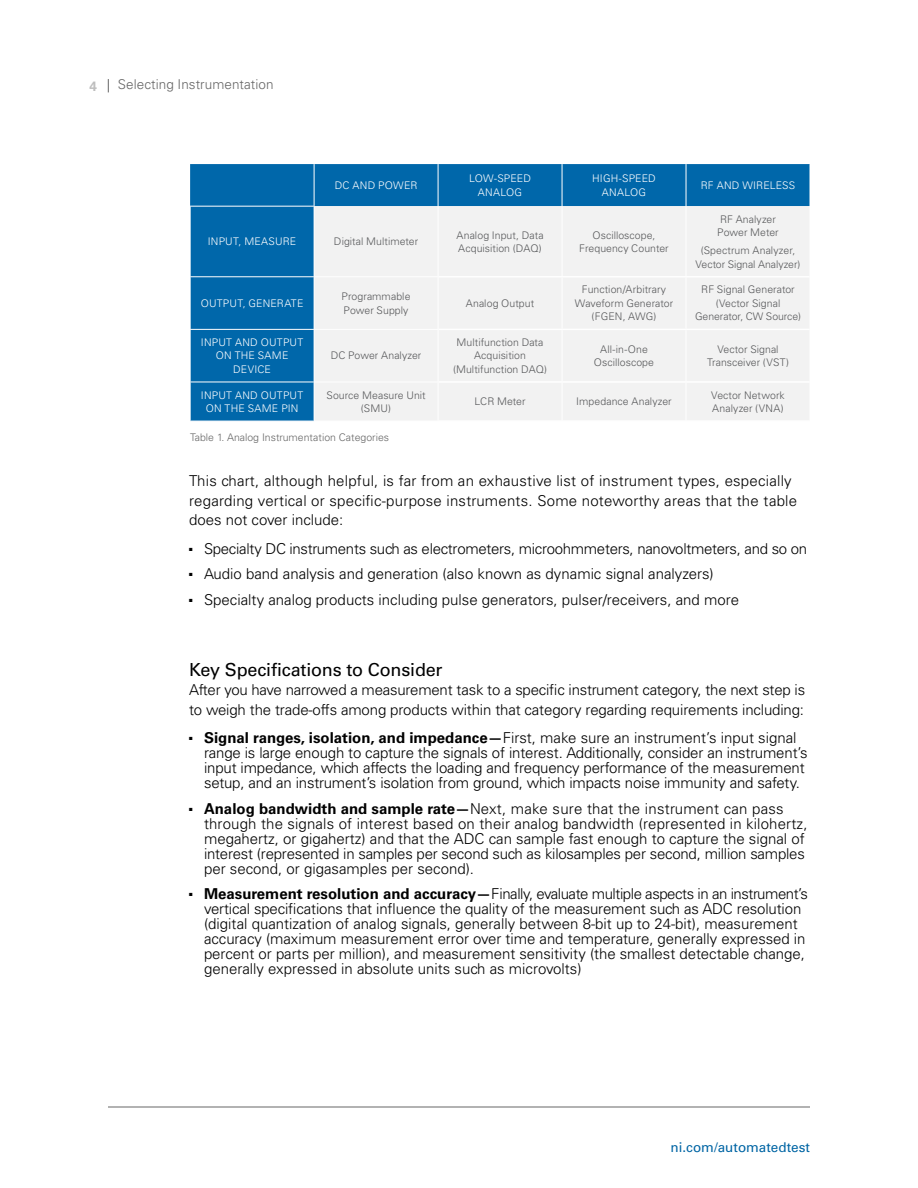
<style>
.page{position:relative;width:918px;height:1188px;background:#fff}
.page>*{position:absolute;margin:0;border:0;box-sizing:border-box;transform-origin:0 0}
.t1{font:18px "Univers LT Std";letter-spacing:-.01em;color:#000}
.t2{font:300 15px/15px "Univers LT Std";letter-spacing:-.005em;color:#000}
.t3{font:300 15px/19.5px "Univers LT Std";letter-spacing:.015em;color:#000}
.t4{font:300 13.5px "Univers LT Std";letter-spacing:.005em;color:#666}
.t5{font:13.5px "Univers LT Std";color:#0065a4}
.t6{font:700 13.5px "Univers LT Std";color:#bfbfbf}
.t7{font:300 10.5px/13.5px "Univers LT Std";letter-spacing:.005em;color:#57585a;text-align:center}
.t8{font:300 10.5px/13.5px "Univers LT Std";letter-spacing:.02em;color:#fff;text-align:center}
.t9{font:300 10.5px "Univers LT Std";color:#666}
.s1{font-weight:700}
</style>
<div class="page">
<hr style="left:108px;top:1107px;width:702px;height:1px;background:#666">
<svg style="left:108px;top:79px;width:1px;height:13px"></svg>
<div style="left:191px;top:165px;width:619px;height:256px;background:#0067aa"></div>
<div style="left:314px;top:206px;width:496px;height:215px;background:#f2f2f2"></div>
<hr style="left:314px;top:276px;width:124px;height:1px;background:#fff">
<hr style="left:314px;top:164px;width:1px;height:42px;background:#fff">
<hr style="left:438px;top:164px;width:1px;height:42px;background:#fff">
<hr style="left:562px;top:164px;width:1px;height:42px;background:#fff">
<hr style="left:686px;top:164px;width:1px;height:42px;background:#fff">
<hr style="left:438px;top:206px;width:1px;height:70px;background:#fff">
<hr style="left:562px;top:206px;width:1px;height:70px;background:#fff">
<hr style="left:686px;top:206px;width:1px;height:70px;background:#fff">
<hr style="left:438px;top:277px;width:1px;height:52px;background:#fff">
<hr style="left:562px;top:278px;width:1px;height:51px;background:#fff">
<hr style="left:686px;top:278px;width:1px;height:51px;background:#fff">
<hr style="left:438px;top:330px;width:1px;height:52px;background:#fff">
<hr style="left:562px;top:330px;width:1px;height:51px;background:#fff">
<hr style="left:686px;top:330px;width:1px;height:51px;background:#fff">
<hr style="left:438px;top:382px;width:1px;height:39px;background:#fff">
<hr style="left:562px;top:383px;width:1px;height:37px;background:#fff">
<hr style="left:686px;top:383px;width:1px;height:37px;background:#fff">
<hr style="left:438px;top:276px;width:124px;height:2px;background:#fff">
<hr style="left:562px;top:276px;width:124px;height:2px;background:#fff">
<hr style="left:686px;top:276px;width:124px;height:2px;background:#fff">
<hr style="left:314px;top:329px;width:124px;height:1px;background:#fff">
<hr style="left:314px;top:382px;width:124px;height:1px;background:#fff">
<hr style="left:438px;top:329px;width:124px;height:1px;background:#fff">
<hr style="left:562px;top:329px;width:124px;height:1px;background:#fff">
<hr style="left:686px;top:329px;width:124px;height:1px;background:#fff">
<hr style="left:438px;top:381px;width:124px;height:2px;background:#fff">
<hr style="left:562px;top:381px;width:124px;height:2px;background:#fff">
<hr style="left:686px;top:381px;width:124px;height:2px;background:#fff">
<hr style="left:438px;top:420px;width:124px;height:2px;background:#fff">
<hr style="left:562px;top:420px;width:124px;height:2px;background:#fff">
<hr style="left:686px;top:420px;width:124px;height:2px;background:#fff">
<hr style="left:190px;top:206px;width:124px;height:1px;background:#fff">
<hr style="left:314px;top:207px;width:1px;height:69px;background:#fff">
<hr style="left:314px;top:330px;width:1px;height:52px;background:#fff">
<hr style="left:190px;top:276px;width:124px;height:1px;background:#fff">
<hr style="left:190px;top:329px;width:124px;height:1px;background:#fff">
<hr style="left:314px;top:277px;width:1px;height:52px;background:#fff">
<hr style="left:190px;top:382px;width:124px;height:1px;background:#fff">
<hr style="left:314px;top:382px;width:1px;height:39px;background:#fff">
<p class="t6" style="left:90px;top:78px;width:9px">4</p>
<p class="t4" style="left:118px;top:76px;width:157px">Selecting Instrumentation</p>
<p class="t8" style="left:335px;top:178px;width:27px">DC and</p>
<p class="t8" style="left:378px;top:178px;width:16px">Power</p>
<p class="t8" style="left:469px;top:172px;width:9px">Low</p>
<p class="t8" style="left:478px;top:172px;width:46px">-Speed<br>Analog</p>
<p class="t8" style="left:602px;top:172px;width:46px;text-align:left;text-indent:-10px">High-Speed<br>Analog</p>
<p class="t8" style="left:701px;top:178px;width:25px">RF and</p>
<p class="t8" style="left:742px;top:178px;width:41px">Wireless</p>
<p class="t8" style="left:208px;top:235px;width:45px">Input, Meas</p>
<p class="t8" style="left:275px;top:235px;width:15px">ure</p>
<p class="t7" style="left:334px;top:235px;width:86px">Digital M ultimeter</p>
<p class="t7" style="left:457px;top:228px;width:89px;text-align:left">Analog Input, Data<br>Acquisition (DAQ)</p>
<p class="t7" style="left:579px;top:228px;width:91px">Oscilloscope,<br>Frequency Counter</p>
<p class="t7" style="left:717px;top:212px;width:63px;text-align:left">RF Analyzer<br>Power M eter</p>
<p class="t7" style="left:696px;top:244px;width:106px">(Spectrum Analyzer,<br>Vector Signal Analyzer)</p>
<p class="t8" style="left:201px;top:296px;width:56px">Output, Generate</p>
<p class="t7" style="left:342px;top:290px;width:70px;text-align:left">Programmable<br>Power Supply</p>
<p class="t7" style="left:466px;top:296px;width:70px">Analog Output</p>
<p class="t7" style="left:575px;top:283px;width:100px">Function/Arbitrary<br>Waveform G enerator (FGEN, AWG)</p>
<p class="t7" style="left:695px;top:283px;width:107px">RF Signal Generator (Vector Signal<br>G enerator, CW Source)</p>
<p class="t8" style="left:201px;top:336px;width:43px">Input and</p>
<p class="t8" style="left:261px;top:336px;width:42px">Output</p>
<p class="t8" style="left:216px;top:349px;width:27px">on the</p>
<p class="t8" style="left:258px;top:349px;width:30px">Same</p>
<p class="t8" style="left:233px;top:363px;width:15px">Device</p>
<p class="t8" style="left:201px;top:388px;width:43px">Input and</p>
<p class="t8" style="left:261px;top:388px;width:42px">Output</p>
<p class="t8" style="left:206px;top:402px;width:27px">on the</p>
<p class="t8" style="left:248px;top:402px;width:52px">Same PIN</p>
<p class="t7" style="left:331px;top:349px;width:92px">DC Power Analyzer</p>
<p class="t7" style="left:453px;top:336px;width:96px">M ultifunction Data<br>Acquisition<br>(M ultifunction DAQ)</p>
<p class="t7" style="left:594px;top:342px;width:62px">All-in-One<br>Oscilloscope</p>
<p class="t7" style="left:707px;top:342px;width:84px">Vector Signal<br>Transceiver (VST)</p>
<p class="t7" style="left:326px;top:388px;width:101px">Source M easure U nit (SMU)</p>
<p class="t7" style="left:474px;top:395px;width:53px">LCR M eter</p>
<p class="t7" style="left:576px;top:395px;width:97px">Impedance Analyzer</p>
<p class="t7" style="left:711px;top:388px;width:75px;text-align:left">Vector Network<br>Analyzer (VNA)</p>
<p class="t9" style="left:190px;top:431px;width:201px">Table 1. Analog Instrumentation Categories</p>
<p class="t3" style="left:189px;top:471px;width:610px">This chart, although helpful, is far from an exhaustive list of instrument types, especially regarding vertical or specific-purpose instruments. Some noteworthy areas that the table does not cover include:</p>
<p class="t2" style="left:189px;top:541px;width:620px">■ Specialty DC instruments such as electrometers, microohmmeters, nanovoltmeters, and so on</p>
<p class="t2" style="left:189px;top:566px;width:526px">■ Audio band analysis and generation (also known as dynamic signal analyzers)</p>
<p class="t2" style="left:189px;top:592px;width:552px">■ Specialty analog products including pulse generators, pulser/receivers, and more</p>
<p class="t1" style="left:189px;top:659px;width:255px">Key Specifications to Consider</p>
<p class="t2" style="left:189px;top:680px;width:618px;line-height:19.5px">After you have narrowed a measurement task to a specific instrument category, the next step is to weigh the trade-offs among products within that category regarding requirements including:</p>
<p class="t2" style="left:204px;top:730px;width:605px;text-indent:-15px">■ <span class="s1">Signal ranges, isolation, and impedance—</span>First, make sure an instrument’s input signal range is large enough to capture the signals of interest. Additionally, consider an instrument’s input impedance, which affects the loading and frequency performance of the measurement setup, and an instrument’s isolation from ground, which impacts noise immunity and safety.</p>
<p class="t2" style="left:204px;top:801px;width:605px;text-indent:-15px">■ <span class="s1">Analog bandwidth and sample rate—</span>Next, make sure that the instrument can pass through the signals of interest based on their analog bandwidth (represented in kilohertz, megahertz, or gigahertz) and that the ADC can sample fast enough to capture the signal of interest (represented in samples per second such as kilosamples per second, million samples per second, or gigasamples per second).</p>
<p class="t2" style="left:204px;top:886px;width:606px;text-indent:-15px">■ <span class="s1">Measurement resolution and accuracy—</span>Finally, evaluate multiple aspects in an instrument’s vertical specifications that influence the quality of the measurement such as ADC resolution (digital quantization of analog signals, generally between 8-bit up to 24-bit), measurement accuracy (maximum measurement error over time and temperature, generally expressed in percent or parts per million), and measurement sensitivity (the smallest detectable change, generally expressed in absolute units such as microvolts)</p>
<p class="t5" style="left:671px;top:1140px;width:141px">ni.com/automatedtest</p>
</div>
